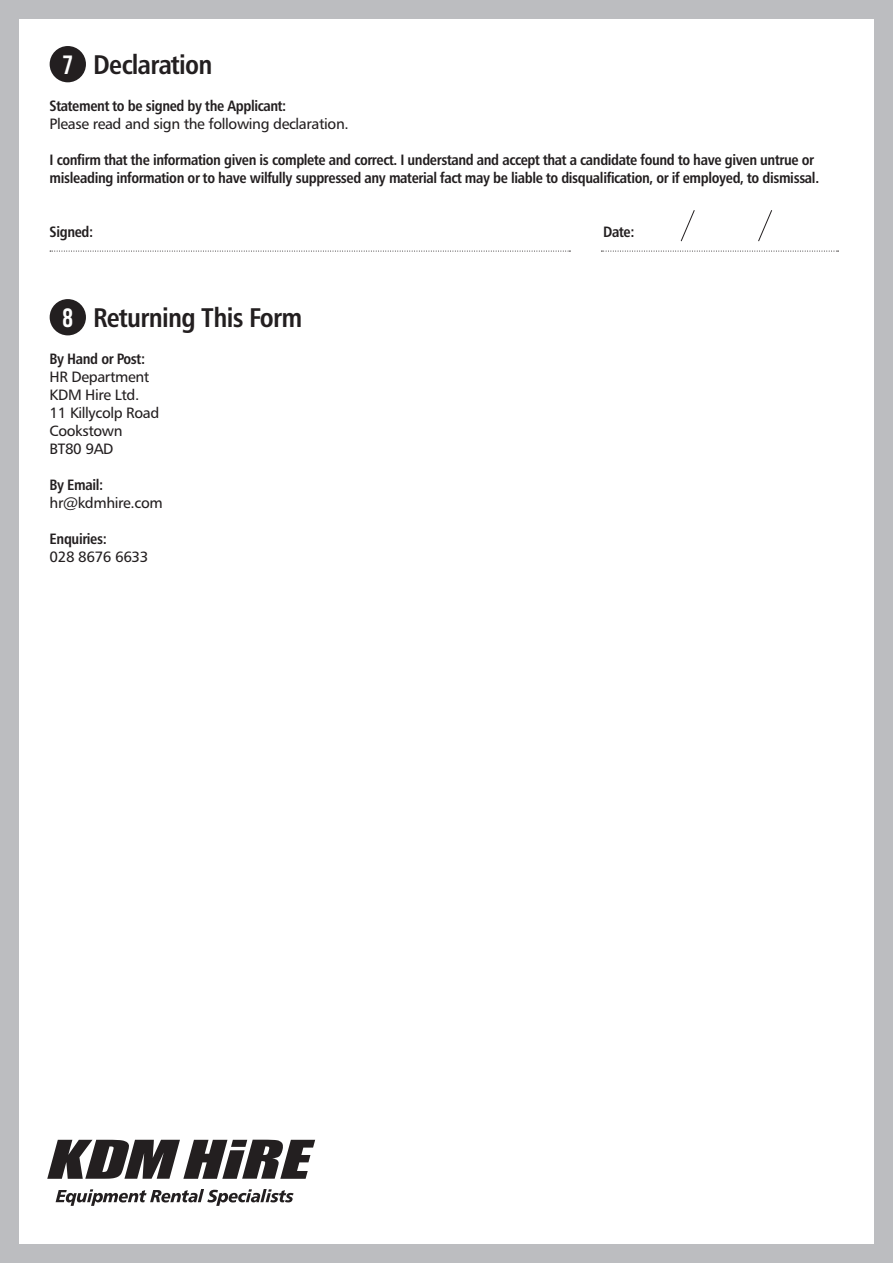
<style>
.page{position:relative;width:893px;height:1263px;background:#fff}
.page>*{position:absolute;margin:0;border:0;box-sizing:border-box;transform-origin:0 0}
.t1{font:27px "Humanist 777 BT Bold Condensed B";letter-spacing:-.025em;color:#231f20}
.t2{font:26.4px "Bebas Neue";color:#fff}
.t3{font:15px/18px "Humanist 777 BT Bold Condensed B";letter-spacing:-.025em;color:#231f20}
.t4{font:15px/18px "Humanist 777 BT Roman B";letter-spacing:-.025em;color:#231f20}
</style>
<div class="page">
<div style="left:0;top:0;width:893px;height:18px;background:#bcbdc0"></div>
<div style="left:0;top:1245px;width:893px;height:18px;background:#bcbdc0"></div>
<div style="left:0;top:0;width:18px;height:1263px;background:#bcbdc0"></div>
<div style="left:875px;top:0;width:18px;height:1263px;background:#bcbdc0"></div>
<svg style="left:50px;top:251px;width:520px;height:1px"></svg>
<svg style="left:601px;top:251px;width:237px;height:1px"></svg>
<div style="left:50px;top:46px;width:36px;height:36px;background:#231f20;border-radius:50%"></div>
<div style="left:50px;top:299px;width:36px;height:36px;background:#231f20;border-radius:50%"></div>
<svg style="left:680px;top:210px;width:15px;height:32px"></svg>
<svg style="left:758px;top:210px;width:14px;height:32px"></svg>
<svg style="left:56px;top:1189px;width:238px;height:17px"></svg>
<svg style="left:47px;top:1140px;width:268px;height:39px"></svg>
<h1 class="t1" style="left:93px;top:47px;width:121px">Declaration</h1>
<p class="t3" style="left:50px;top:97px;width:238px">Statement to be signed by the Applicant:</p>
<p class="t4" style="left:50px;top:115px;width:301px">Please read and sign the following declaration.</p>
<p class="t3" style="left:50px;top:151px;width:771px">I confirm that the information given is complete and correct. I understand and accept that a candidate found to have given untrue or misleading information or to have wilfully suppressed any material fact may be liable to disqualification, or if employed, to dismissal.</p>
<p class="t3" style="left:50px;top:223px;width:45px">Signed:</p>
<p class="t3" style="left:603px;top:223px;width:33px">Date:</p>
<h2 class="t2" style="left:63px;top:50px;width:12px">7</h2>
<h2 class="t2" style="left:63px;top:303px;width:12px">8</h2>
<h1 class="t1" style="left:93px;top:300px;width:211px">Returning This Form</h1>
<p class="t3" style="left:50px;top:350px;width:97px">By Hand or Post:</p>
<p class="t4" style="left:50px;top:368px;width:111px">HR Department<br>KDM Hire Ltd.<br>11 Killycolp Road<br>Cookstown<br>BT80 9AD</p>
<p class="t3" style="left:50px;top:476px;width:55px">By Email:</p>
<p class="t4" style="left:50px;top:494px;width:115px">hr@kdmhire.com</p>
<p class="t3" style="left:50px;top:530px;width:59px">Enquiries:</p>
<p class="t4" style="left:50px;top:548px;width:100px">028 8676 6633</p>
</div>
